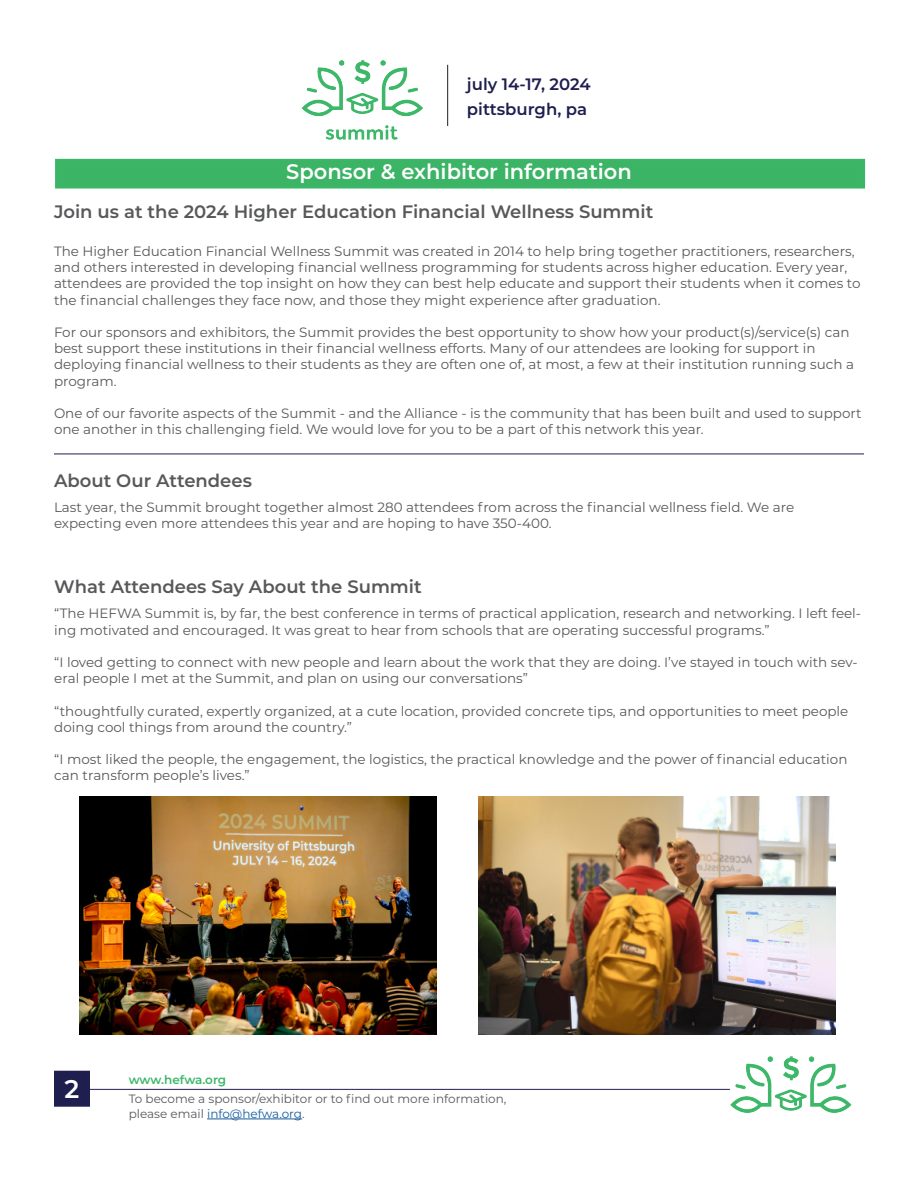
<style>
.page{position:relative;width:918px;height:1188px;background:#fff}
.page>*{position:absolute;margin:0;border:0;box-sizing:border-box;transform-origin:0 0}
.t1{font:600 25.5px "Montserrat";color:#fff}
.t2{font:600 21px "Montserrat";color:#fff}
.t3{font:600 18px "Montserrat";color:#57585a}
.t4{font:600 16.5px "Montserrat";color:#1e1e4f}
.t5{font:13.5px/16.2px "Montserrat";color:#57585a}
.t6{font:13.5px/16.2px "Montserrat";color:#57585b}
.t7{font:12px "Montserrat";color:#57585a}
.t8{font:12px "Montserrat";color:#175d9e}
.t9{font:600 12px "Montserrat";letter-spacing:-.005em;color:#3bb769}
.s1{color:#57585a}
</style>
<div class="page">
<div style="left:55px;top:159px;width:810px;height:30px;background:#3bb465;border:2px solid #3bb769"></div>
<hr style="left:447px;top:65px;width:1px;height:61px;background:#231f20">
<img style="left:301px;top:60px;width:122px;height:80px">
<hr style="left:54px;top:454px;width:810px;height:1px;background:#1e1e4f">
<hr style="left:90px;top:1089px;width:640px;height:1px;background:#1e1e4f">
<div style="left:54px;top:1071px;width:36px;height:36px;background:#1e1e4f"></div>
<hr style="left:207px;top:1119px;width:95px;height:1px;background:#175d9e">
<img style="left:719px;top:1033px;width:133px;height:80px">
<img style="left:80px;top:797px;width:356px;height:238px">
<img style="left:478px;top:797px;width:357px;height:237px">
<p class="t4" style="left:467px;top:72px;width:125px">july 14-17, 2024</p>
<p class="t4" style="left:467px;top:98px;width:122px">pittsburgh, pa</p>
<p class="t2" style="left:286px;top:157px;width:347px">Sponsor &amp; exhibitor information</p>
<p class="t3" style="left:54px;top:199px;width:601px">Join us at the 2024 Higher Education Financial Wellness Summit</p>
<p class="t5" style="left:54px;top:243px;width:808px">The Higher Education Financial Wellness Summit was created in 2014 to help bring together practitioners, researchers, and others interested in developing financial wellness programming for students across higher education. Every year, attendees are provided the top insight on how they can best help educate and support their students when it comes to the financial challenges they face now, and those they might experience after graduation.</p>
<p class="t5" style="left:54px;top:324px;width:797px">For our sponsors and exhibitors, the Summit provides the best opportunity to show how your product(s)/service(s) can best support these institutions in their financial wellness efforts. Many of our attendees are looking for support in</p>
<p class="t5" style="left:54px;top:356px;width:802px">deploying financial wellness to their students as they are often one of, at most, a few at their institution running such a program.</p>
<p class="t5" style="left:54px;top:405px;width:809px">One of our favorite aspects of the Summit - and the Alliance - is the community that has been built and used to support one another in this challenging field. We would love for you to be a part of this network this year.</p>
<p class="t3" style="left:54px;top:467px;width:199px">About Our Attendees</p>
<p class="t6" style="left:54px;top:499px;width:742px">Last year, the Summit brought together almost 280 attendees from across the financial wellness field. We are</p>
<p class="t6" style="left:54px;top:515px;width:499px">expecting even more attendees this year and are hoping to have 350-400.</p>
<p class="t3" style="left:54px;top:574px;width:369px">What Attendees Say About the Summit</p>
<p class="t6" style="left:54px;top:605px;width:808px">“The HEFWA Summit is, by far, the best conference in terms of practical application, research and networking. I left feel&shy;ing motivated and encouraged. It was great to hear from schools that are operating successful programs.”</p>
<p class="t6" style="left:54px;top:654px;width:805px">“I loved getting to connect with new people and learn about the work that they are doing. I’ve stayed in touch with sev&shy;eral people I met at the Summit, and plan on using our conversations”</p>
<p class="t6" style="left:54px;top:702px;width:796px">“thoughtfully curated, expertly organized, at a cute location, provided concrete tips, and opportunities to meet people doing cool things from around the country.”</p>
<p class="t5" style="left:54px;top:751px;width:795px">“I most liked the people, the engagement, the logistics, the practical knowledge and the power of financial education can transform people’s lives.”</p>
<p class="t1" style="left:65px;top:1071px;width:16px">2</p>
<p class="t9" style="left:129px;top:1071px;width:99px">www.hefwa.org</p>
<p class="t7" style="left:129px;top:1091px;width:379px">To become a sponsor/exhibitor or to find out more information,</p>
<p class="t8" style="left:129px;top:1105px;width:178px"><span class="s1">please email</span> info@hefwa.org<span class="s1">.</span></p>
</div>
